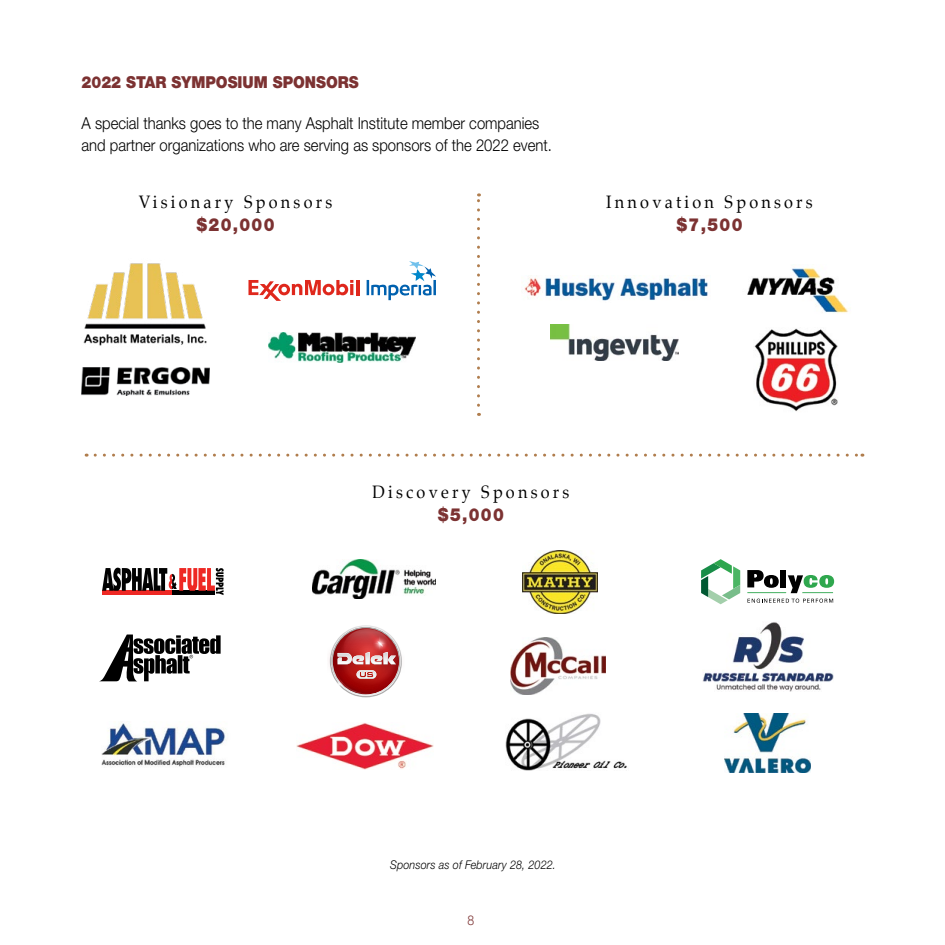
<style>
.page{position:relative;width:945px;height:945px;background:#fff}
.page>*{position:absolute;margin:0;border:0;box-sizing:border-box;transform-origin:0 0}
.t1{font:18px "Palatino";letter-spacing:.2em;color:#000;scale:.9 1}
.t2{font:900 18px "Helvetica Neue";letter-spacing:.08em;color:#7c3232;scale:.9 1}
.t3{font:300 16.5px/22.5px "Helvetica Neue";color:#000;scale:.9 1}
.t4{font:900 16.5px "Helvetica Neue";color:#7c3232;scale:.9 1}
.t5{font:300 13.5px "Helvetica Neue";color:#7c3232;scale:.9 1}
.t6{font:italic 300 12px "Helvetica Neue";letter-spacing:.01em;color:#000;scale:.9 1}
</style>
<div class="page">
<img style="left:83px;top:263px;width:124px;height:83px">
<img style="left:82px;top:367px;width:127px;height:28px">
<hr style="left:356px;top:280px;width:3px;height:15px;background:#df271c">
<svg style="left:249px;top:280px;width:104px;height:21px"></svg>
<svg style="left:367px;top:261px;width:69px;height:39px"></svg>
<img style="left:269px;top:332px;width:147px;height:30px">
<img style="left:524px;top:277px;width:184px;height:24px">
<img style="left:550px;top:325px;width:129px;height:35px">
<img style="left:754px;top:328px;width:84px;height:83px">
<img style="left:747px;top:267px;width:102px;height:46px">
<svg style="left:102px;top:568px;width:122px;height:27px"></svg>
<svg style="left:100px;top:635px;width:121px;height:46px"></svg>
<img style="left:101px;top:723px;width:125px;height:44px">
<img style="left:522px;top:550px;width:76px;height:63px">
<img style="left:505px;top:713px;width:122px;height:58px">
<svg style="left:701px;top:559px;width:39px;height:45px"></svg>
<svg style="left:747px;top:570px;width:32px;height:18px"></svg>
<div style="left:780px;top:570px;width:6px;height:17px;background:#000"></div>
<svg style="left:788px;top:575px;width:46px;height:18px"></svg>
<svg style="left:748px;top:599px;width:85px;height:4px"></svg>
<hr style="left:747px;top:592px;width:39px;height:1px;background:#2fa74e">
<hr style="left:802px;top:592px;width:31px;height:1px;background:#2fa74e">
<svg style="left:330px;top:625px;width:72px;height:72px"></svg>
<img style="left:296px;top:723px;width:137px;height:47px">
<img style="left:312px;top:559px;width:124px;height:39px">
<img style="left:510px;top:637px;width:95px;height:57px">
<img style="left:702px;top:622px;width:132px;height:69px">
<img style="left:724px;top:714px;width:86px;height:58px">
<svg style="left:95px;top:454px;width:768px;height:3px"></svg>
<svg style="left:477px;top:193px;width:3px;height:212px"></svg>
<p class="t4" style="left:82px;top:73px;width:310px">2022 STAR SYMPOSIUM SPONSORS</p>
<p class="t3" style="left:82px;top:111px;width:524px">A special thanks goes to the many Asphalt Institute member companies and partner organizations who are serving as sponsors of the 2022 event.</p>
<p class="t1" style="left:139px;top:187px;width:217px">Visionary Sponsors</p>
<p class="t2" style="left:196px;top:214px;width:88px">$20,000</p>
<p class="t1" style="left:606px;top:187px;width:231px">Innovation Sponsors</p>
<p class="t2" style="left:677px;top:214px;width:75px">$7,500</p>
<p class="t1" style="left:372px;top:477px;width:221px">Discovery Sponsors</p>
<p class="t2" style="left:438px;top:504px;width:75px">$5,000</p>
<p class="t6" style="left:390px;top:857px;width:186px">Sponsors as of February 28, 2022.</p>
<p class="t5" style="left:468px;top:912px;width:9px">8</p>
</div>
